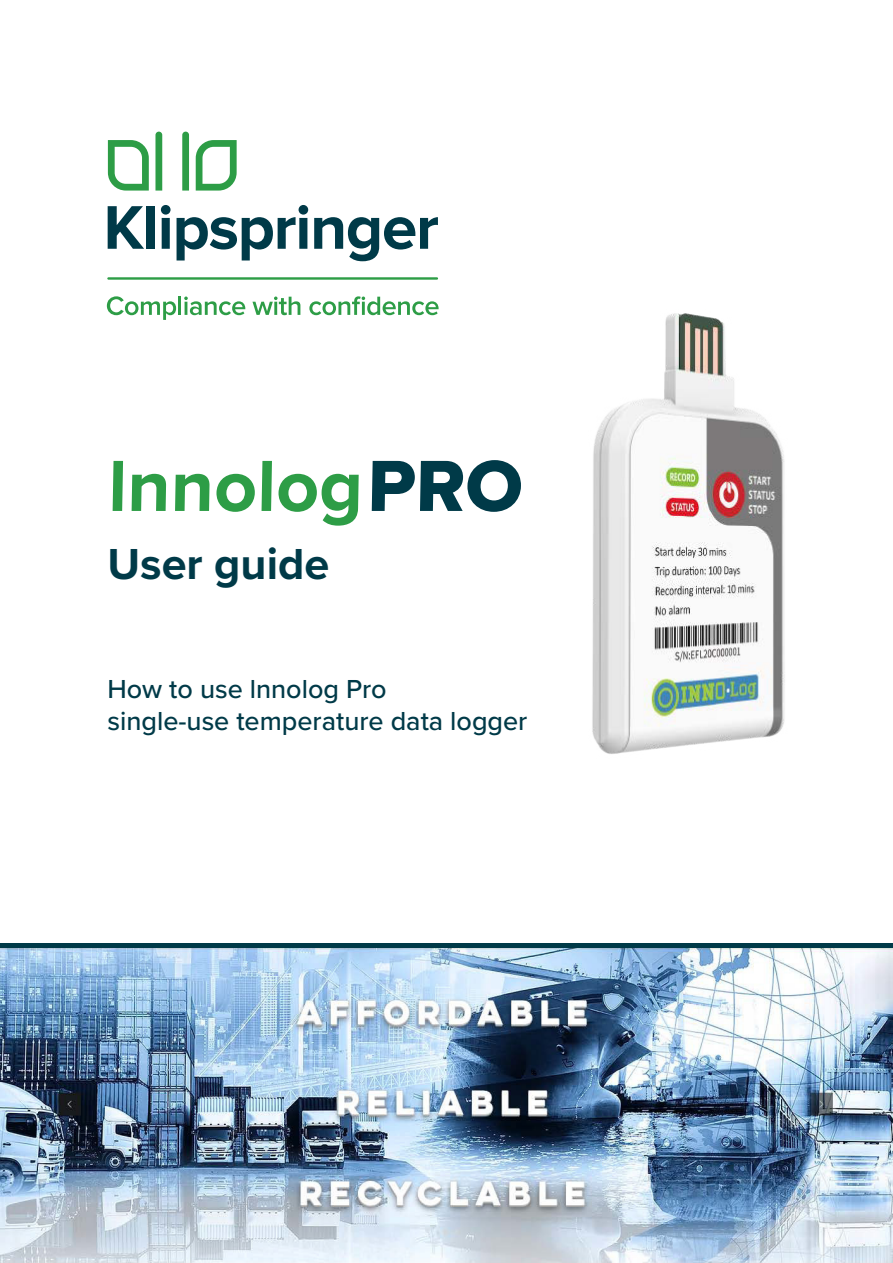
<style>
.page{position:relative;width:893px;height:1263px;background:#fff}
.page>*{position:absolute;margin:0;border:0;box-sizing:border-box;transform-origin:0 0}
.t1{font:700 75px "Proxima Nova";color:#2d9d46}
.t2{font:700 45px "Proxima Nova";color:#003a48}
.t3{font:500 27px/32.4px "Proxima Nova";color:#003a48}
.s1{font-family:"Proxima Nova Extrabld";font-weight:400;color:#003a48}
</style>
<div class="page">
<img style="left:592px;top:313px;width:193px;height:441px">
<img style="left:0;top:943px;width:893px;height:320px">
<svg style="left:155px;top:132px;width:7px;height:59px"></svg>
<svg style="left:182px;top:132px;width:7px;height:59px"></svg>
<svg style="left:196px;top:140px;width:41px;height:51px"></svg>
<svg style="left:108px;top:140px;width:41px;height:51px"></svg>
<svg style="left:108px;top:206px;width:36px;height:43px"></svg>
<div style="left:147px;top:206px;width:8px;height:43px;background:#003a48"></div>
<svg style="left:161px;top:205px;width:10px;height:44px"></svg>
<svg style="left:177px;top:205px;width:131px;height:55px"></svg>
<svg style="left:314px;top:217px;width:124px;height:44px"></svg>
<svg style="left:107px;top:296px;width:69px;height:24px"></svg>
<hr style="left:178px;top:297px;width:3px;height:18px;background:#2d9d46">
<svg style="left:184px;top:296px;width:61px;height:19px"></svg>
<svg style="left:252px;top:296px;width:48px;height:19px"></svg>
<svg style="left:309px;top:296px;width:130px;height:19px"></svg>
<hr style="left:107px;top:277px;width:331px;height:3px;background:#2d9d46">
<hr style="left:0;top:944px;width:893px;height:4px;background:#003a48">
<h1 class="t1" style="left:108px;top:430px;width:418px">lnnolog <span class="s1">PRO</span></h1>
<h2 class="t2" style="left:107px;top:530px;width:223px">User guide</h2>
<p class="t3" style="left:107px;top:672px;width:421px">How to use lnnolog Pro<br>single-use temperature data logger</p>
</div>
